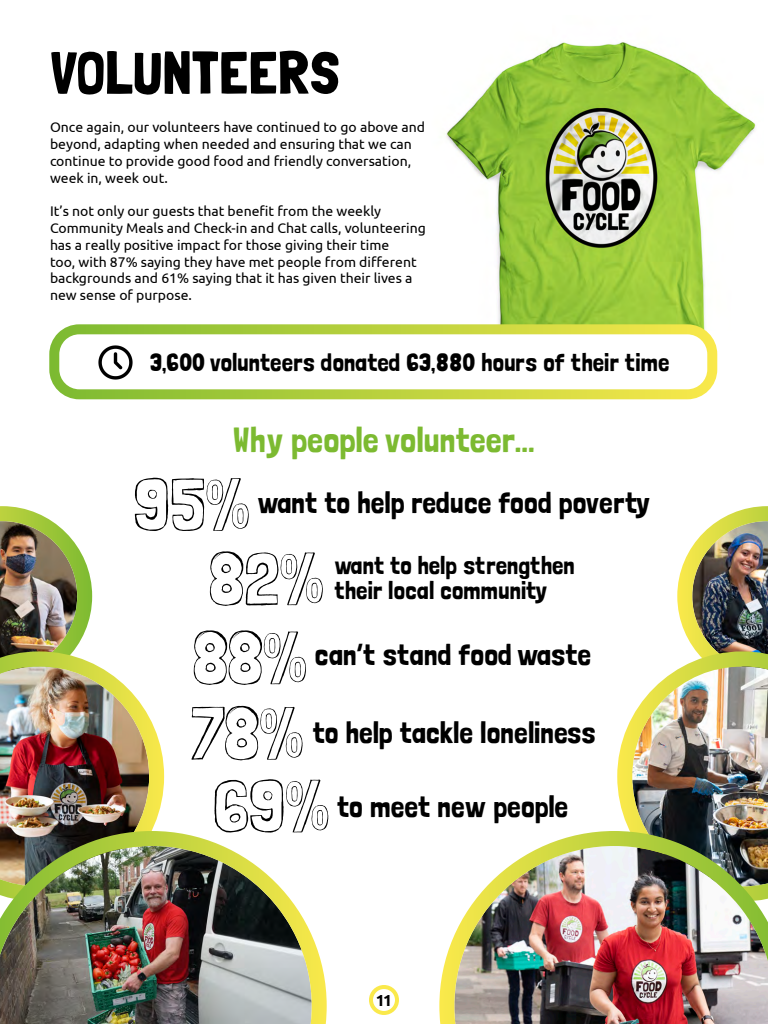
<style>
.page{position:relative;width:768px;height:1024px;background:#fff}
.page>*{position:absolute;margin:0;border:0;box-sizing:border-box;transform-origin:0 0}
.t1{font:75px "Londrina Sketch";letter-spacing:-.025em;color:#000}
.t2{font:60px "Londrina Solid";color:#000}
.t3{font:35px "Londrina Solid";color:#7cba31}
.t4{font:30px "Londrina Solid";color:#000}
.t5{font:25px/25px "Londrina Solid";color:#000}
.t6{font:700 16px "Ubuntu";color:#000}
.t7{font:14px/16.8px "Ubuntu";color:#000}
</style>
<div class="page">
<img style="left:677px;top:506px;width:91px;height:145px">
<img style="left:0;top:506px;width:92px;height:145px">
<img style="left:617px;top:651px;width:151px;height:180px">
<img style="left:0;top:651px;width:164px;height:180px">
<div style="left:369px;top:985px;width:30px;height:30px;border:4px solid #fae94b;border-radius:50%"></div>
<img style="left:444px;top:42px;width:312px;height:277px">
<svg style="left:49px;top:319px;width:669px;height:81px"></svg>
<img style="left:96px;top:342px;width:40px;height:40px">
<img style="left:439px;top:831px;width:329px;height:193px">
<img style="left:0;top:831px;width:327px;height:193px">
<h2 class="t2" style="left:50px;top:37px;width:292px">VOLUNTEERS</h2>
<p class="t7" style="left:50px;top:118px;width:377px">Once again, our volunteers have continued to go above and beyond, adapting when needed and ensuring that we can continue to provide good food and friendly conversation, week in, week out.</p>
<p class="t7" style="left:50px;top:202px;width:377px">It’s not only our guests that benefit from the weekly Community Meals and Check-in and Chat calls, volunteering has a really positive impact for those giving their time<br>too, with 87% saying they have met people from different backgrounds and 61% saying that it has given their lives a new sense of purpose.</p>
<h3 class="t5" style="left:150px;top:349px;width:521px">3,600 volunteers donated 63,880 hours of their time</h3>
<h3 class="t3" style="left:233px;top:419px;width:303px">Why people volunteer...</h3>
<h1 class="t1" style="left:133px;top:461px;width:119px">95%</h1>
<h3 class="t4" style="left:257px;top:485px;width:394px">want to help reduce food poverty</h3>
<h1 class="t1" style="left:209px;top:535px;width:117px">82%</h1>
<h3 class="t5" style="left:334px;top:552px;width:242px">want to help strengthen their local community</h3>
<h1 class="t1" style="left:193px;top:614px;width:117px">88%</h1>
<h3 class="t4" style="left:314px;top:637px;width:278px">can’t stand food waste</h3>
<h1 class="t1" style="left:190px;top:690px;width:115px">78%</h1>
<h3 class="t4" style="left:313px;top:715px;width:285px">to help tackle loneliness</h3>
<h1 class="t1" style="left:212px;top:762px;width:119px">69%</h1>
<h3 class="t4" style="left:337px;top:789px;width:233px">to meet new people</h3>
<p class="t6" style="left:376px;top:991px;width:18px">11</p>
</div>
